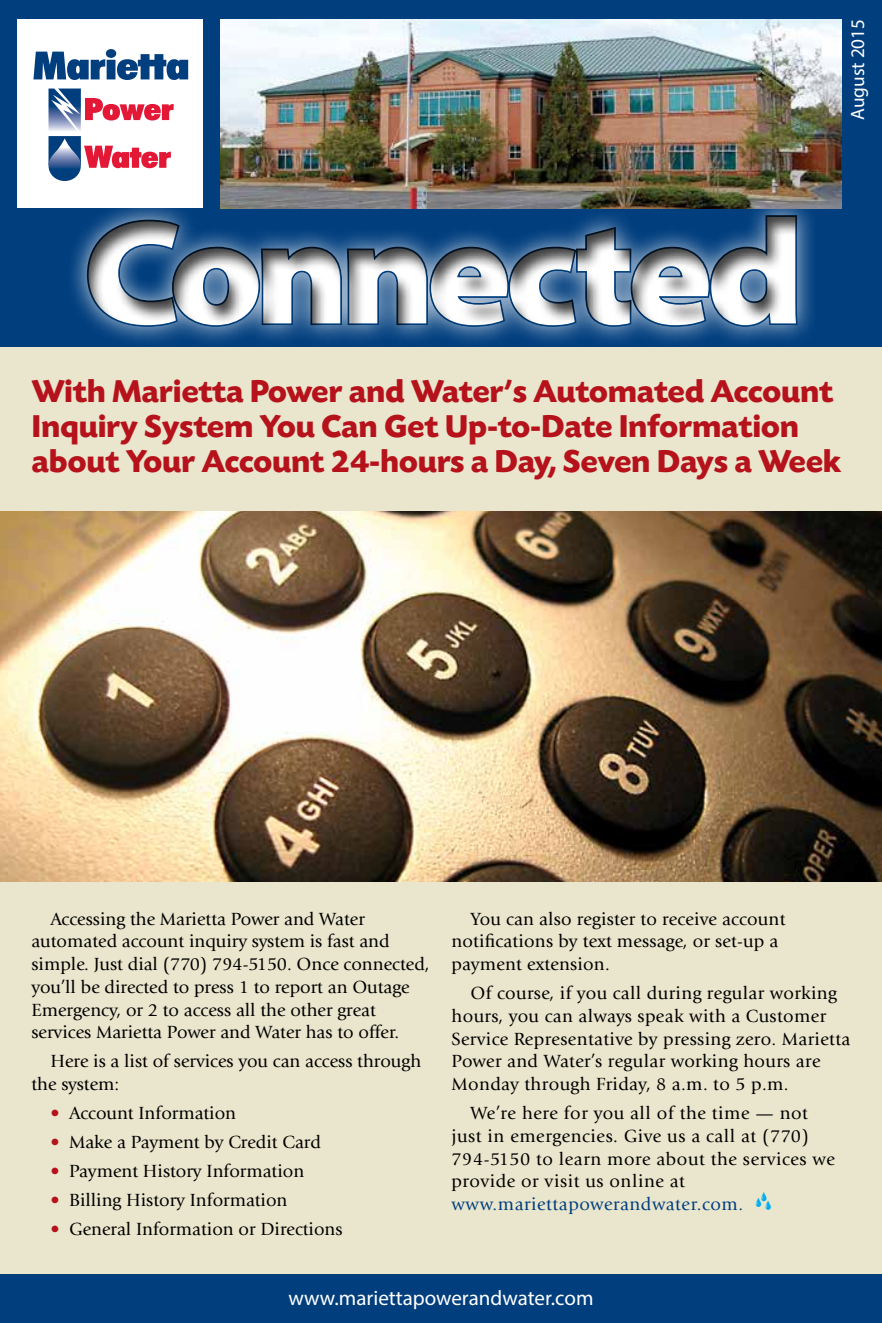
<style>
.page{position:relative;width:882px;height:1323px;background:#fff}
.page>*{position:absolute;margin:0;border:0;box-sizing:border-box;transform-origin:0 0}
.t1{font:900 semi-expanded 148.75px "Myriad Pro";letter-spacing:-.05em;color:#fff}
.t2{font:700 33.25px/35px "Today SB";letter-spacing:-.01em;color:#b5121b}
.t3{font:21px "Myriad Pro";color:#fff}
.t4{font:19.25px "Myriad Pro";color:#fff}
.t5{font:18.38px/22.8px "Giovanni";color:#000}
.t6{font:18.38px/22.8px "Giovanni";letter-spacing:.02em;color:#000}
.t7{font:18.38px/22.8px "Giovanni";letter-spacing:.03em;color:#000}
.t8{font:18.38px "Giovanni";letter-spacing:.03em;color:#003e7e}
.s1{color:#b5121b}
</style>
<div class="page">
<div style="left:0;top:346px;width:882px;height:928px;background:#eae6cd"></div>
<img style="left:0;top:512px;width:882px;height:370px">
<div style="left:0;top:0;width:882px;height:346px;background:#003e7e"></div>
<div style="left:18px;top:19px;width:185px;height:189px;background:#fff"></div>
<svg style="left:33px;top:49px;width:155px;height:31px"></svg>
<svg style="left:49px;top:89px;width:125px;height:42px"></svg>
<div style="left:49px;top:136px;width:32px;height:29px;background:#003e7e"></div>
<svg style="left:49px;top:138px;width:122px;height:42px"></svg>
<div style="left:9px;top:180px;width:873px;height:189px;background:#000;opacity:.75"></div>
<img style="left:220px;top:19px;width:622px;height:189px">
<div style="left:0;top:1274px;width:882px;height:49px;background:#003e7e"></div>
<p class="t4" style="left:846px;top:120px;width:103px;rotate:-90deg">August 2015</p>
<h1 class="t1" style="left:83px;top:188px;width:723px">Connected</h1>
<h2 class="t2" style="left:32px;top:375px;width:811px">With Marietta Power and Water’s Automated Account<br>Inquiry System You Can Get Up-to-Date Information about Your Account 24-hours a Day, Seven Days a Week</h2>
<p class="t5" style="left:31px;top:907px;width:400px;text-indent:19px">Accessing the Marietta Power and Water automated account inquiry system is fast and simple. Just dial (770) 794-5150. Once connected, you’ll be directed to press 1 to report an Outage Emergency, or 2 to access all the other great services Marietta Power and Water has to offer.</p>
<p class="t5" style="left:31px;top:1050px;width:391px;text-indent:19px">Here is a list of services you can access through the system:</p>
<p class="t5" style="left:50px;top:1102px;width:187px"><span class="s1">•</span> Account Information</p>
<p class="t5" style="left:50px;top:1131px;width:272px"><span class="s1">•</span> Make a Payment by Credit Card</p>
<p class="t5" style="left:50px;top:1160px;width:255px"><span class="s1">•</span> Payment History Information</p>
<p class="t5" style="left:50px;top:1189px;width:239px"><span class="s1">•</span> Billing History Information</p>
<p class="t5" style="left:50px;top:1218px;width:294px"><span class="s1">•</span> General Information or Directions</p>
<p class="t5" style="left:451px;top:907px;width:336px;text-indent:19px">You can also register to receive account notifications by text message, or set-up a payment extension.</p>
<p class="t6" style="left:451px;top:982px;width:400px;text-indent:19px">Of course, if you call during regular working hours, you can always speak with a Customer Service Representative by pressing zero. Marietta Power and Water’s regular working hours are Monday through Friday, 8 a.m. to 5 p.m.</p>
<p class="t7" style="left:451px;top:1102px;width:385px;text-indent:19px">We’re here for you all of the time — not just in emergencies. Give us a call at (770)<br>794-5150 to learn more about the services we provide or visit us online at</p>
<p class="t8" style="left:451px;top:1194px;width:293px">www.mariettapowerandwater.com.</p>
<p class="t3" style="left:288px;top:1285px;width:307px">www.mariettapowerandwater.com</p>
</div>
